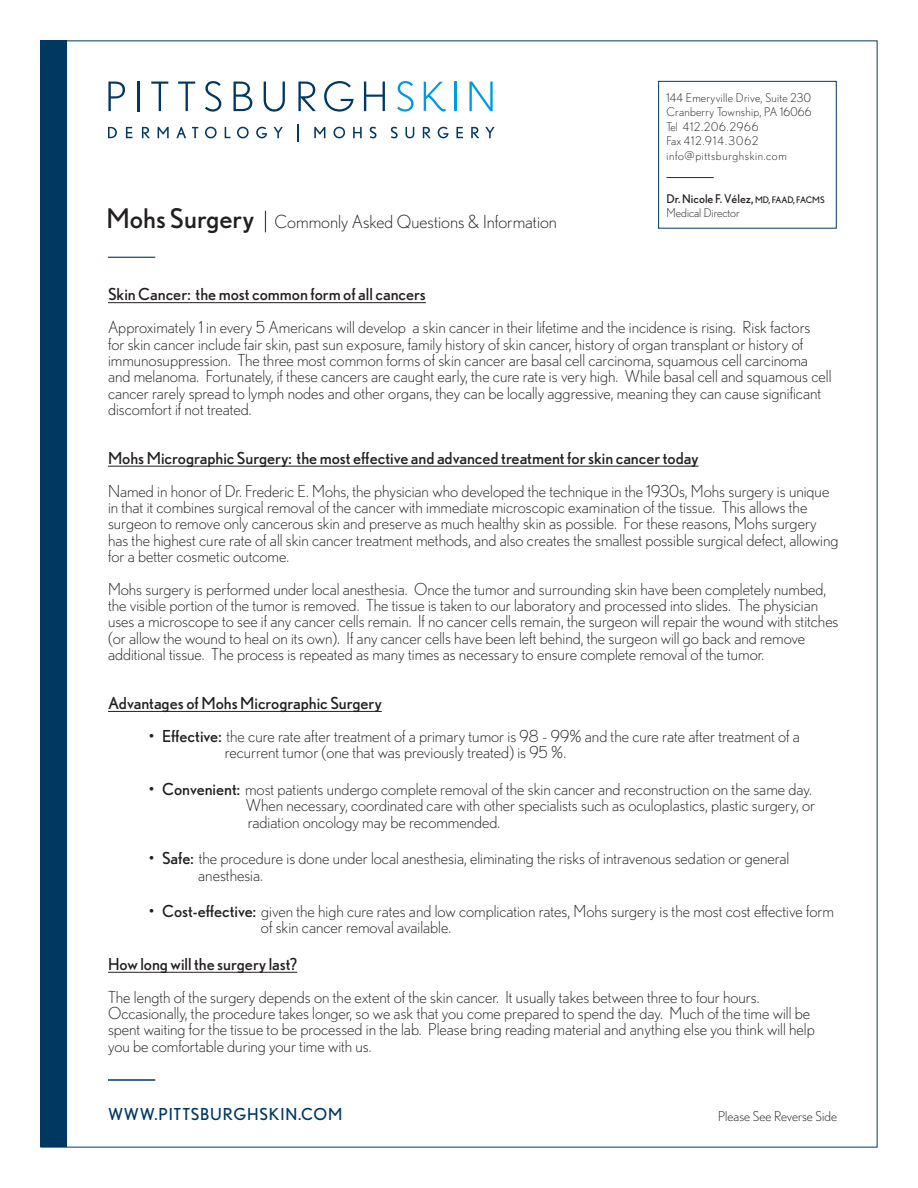
<style>
.page{position:relative;width:918px;height:1188px;background:#fff}
.page>*{position:absolute;margin:0;border:0;box-sizing:border-box;transform-origin:0 0}
.t1{font:27px "Nobel";color:#231f20}
.t2{font:300 18px "Nobel";color:#231f20}
.t3{font:300 16.5px/16.4px "Nobel";color:#231f20}
.t4{font:16.5px "Nobel";color:#231f20}
.t5{font:16.5px "Nobel";letter-spacing:.05em;color:#003861}
.t6{font:300 13.5px "Nobel";color:#231f20}
.t7{font:300 12px "Nobel";letter-spacing:.02em;color:#231f20}
.t8{font:12px "Nobel";color:#231f20}
.t9{font:300 12px "Nobel";letter-spacing:.05em;color:#231f20}
.t10{font:300 12px "Nobel";letter-spacing:.065em;color:#231f20}
.t11{font:300 12px "Nobel";letter-spacing:.1em;color:#231f20}
.t12{font:300 12px "Nobel";color:#231f20}
.s1{font-size:9px}
.s2{font-weight:400}
</style>
<div class="page">
<div style="left:658px;top:81px;width:179px;height:148px;border:1px solid #003861"></div>
<svg style="left:108px;top:82px;width:17px;height:29px"></svg>
<hr style="left:137px;top:82px;width:3px;height:29px;background:#bfbfbf">
<svg style="left:151px;top:82px;width:17px;height:29px"></svg>
<svg style="left:178px;top:82px;width:17px;height:29px"></svg>
<svg style="left:205px;top:81px;width:16px;height:31px"></svg>
<svg style="left:234px;top:82px;width:18px;height:29px"></svg>
<svg style="left:264px;top:82px;width:21px;height:30px"></svg>
<svg style="left:298px;top:82px;width:18px;height:29px"></svg>
<svg style="left:324px;top:81px;width:30px;height:31px"></svg>
<svg style="left:364px;top:82px;width:21px;height:29px"></svg>
<svg style="left:397px;top:81px;width:17px;height:31px"></svg>
<hr style="left:454px;top:82px;width:3px;height:29px;background:#009bde">
<svg style="left:469px;top:82px;width:24px;height:29px"></svg>
<svg style="left:424px;top:82px;width:22px;height:30px"></svg>
<svg style="left:108px;top:127px;width:9px;height:11px"></svg>
<svg style="left:126px;top:127px;width:7px;height:11px"></svg>
<svg style="left:142px;top:127px;width:8px;height:11px"></svg>
<svg style="left:158px;top:127px;width:11px;height:11px"></svg>
<svg style="left:176px;top:127px;width:10px;height:11px"></svg>
<svg style="left:192px;top:127px;width:6px;height:11px"></svg>
<svg style="left:205px;top:127px;width:12px;height:11px"></svg>
<svg style="left:225px;top:127px;width:6px;height:11px"></svg>
<svg style="left:237px;top:127px;width:12px;height:11px"></svg>
<svg style="left:256px;top:127px;width:11px;height:11px"></svg>
<svg style="left:273px;top:127px;width:10px;height:11px"></svg>
<svg style="left:314px;top:127px;width:11px;height:11px"></svg>
<svg style="left:333px;top:127px;width:12px;height:11px"></svg>
<svg style="left:353px;top:127px;width:9px;height:11px"></svg>
<svg style="left:370px;top:127px;width:7px;height:11px"></svg>
<svg style="left:391px;top:127px;width:7px;height:11px"></svg>
<svg style="left:405px;top:127px;width:9px;height:11px"></svg>
<svg style="left:423px;top:127px;width:8px;height:11px"></svg>
<svg style="left:438px;top:127px;width:11px;height:11px"></svg>
<svg style="left:456px;top:127px;width:7px;height:11px"></svg>
<svg style="left:471px;top:127px;width:8px;height:11px"></svg>
<svg style="left:485px;top:127px;width:10px;height:11px"></svg>
<svg style="left:298px;top:124px;width:1px;height:18px"></svg>
<hr style="left:108px;top:302px;width:318px;height:1px;background:#231f20">
<hr style="left:108px;top:466px;width:591px;height:1px;background:#231f20">
<hr style="left:108px;top:711px;width:274px;height:1px;background:#231f20">
<hr style="left:108px;top:972px;width:189px;height:1px;background:#231f20">
<div style="left:40px;top:40px;width:28px;height:1108px;background:#003861"></div>
<hr style="left:108px;top:1079px;width:47px;height:2px;background:#003861">
<hr style="left:108px;top:257px;width:47px;height:1px;background:#003861">
<hr style="left:667px;top:177px;width:47px;height:1px;background:#003861">
<svg style="left:265px;top:211px;width:1px;height:21px"></svg>
<p class="t7" style="left:667px;top:91px;width:146px">144 Emeryville Drive, Suite 230</p>
<p class="t7" style="left:667px;top:105px;width:147px">Cranberry Township, PA 16066</p>
<p class="t10" style="left:667px;top:120px;width:94px">Tel 412.206.2966</p>
<p class="t11" style="left:667px;top:134px;width:93px">Fax 412.914.3062</p>
<p class="t9" style="left:667px;top:148px;width:122px">info@pittsburghskin.com</p>
<p class="t8" style="left:667px;top:192px;width:160px">Dr. Nicole F. Vélez, <span class="s1">MD, FAAD, FACMS</span></p>
<p class="t1" style="left:106px;top:203px;width:149px">Mohs Surgery</p>
<p class="t12" style="left:667px;top:206px;width:75px">Medical Director</p>
<p class="t2" style="left:274px;top:212px;width:284px">Commonly Asked Questions &amp; Information</p>
<p class="t4" style="left:108px;top:285px;width:319px">Skin Cancer: the most common form of all cancers</p>
<p class="t3" style="left:108px;top:319px;width:725px">Approximately 1 in every 5 Americans will develop a skin cancer in their lifetime and the incidence is rising. Risk factors<br>for skin cancer include fair skin, past sun exposure, family history of skin cancer, history of organ transplant or history of immunosuppression. The three most common forms of skin cancer are basal cell carcinoma, squamous cell carcinoma and melanoma. Fortunately, if these cancers are caught early, the cure rate is very high. While basal cell and squamous cell cancer rarely spread to lymph nodes and other organs, they can be locally aggressive, meaning they can cause significant discomfort if not treated.</p>
<p class="t4" style="left:108px;top:449px;width:592px">Mohs Micrographic Surgery: the most effective and advanced treatment for skin cancer today</p>
<p class="t3" style="left:108px;top:482px;width:732px">Named in honor of Dr. Frederic E. Mohs, the physician who developed the technique in the 1930s, Mohs surgery is unique in that it combines surgical removal of the cancer with immediate microscopic examination of the tissue. This allows the surgeon to remove only cancerous skin and preserve as much healthy skin as possible. For these reasons, Mohs surgery has the highest cure rate of all skin cancer treatment methods, and also creates the smallest possible surgical defect, allowing for a better cosmetic outcome.</p>
<p class="t3" style="left:108px;top:581px;width:732px">Mohs surgery is performed under local anesthesia. Once the tumor and surrounding skin have been completely numbed, the visible portion of the tumor is removed. The tissue is taken to our laboratory and processed into slides. The physician uses a microscope to see if any cancer cells remain. If no cancer cells remain, the surgeon will repair the wound with stitches (or allow the wound to heal on its own). If any cancer cells have been left behind, the surgeon will go back and remove additional tissue. The process is repeated as many times as necessary to ensure complete removal of the tumor.</p>
<p class="t4" style="left:108px;top:694px;width:275px">Advantages of Mohs Micrographic Surgery</p>
<p class="t3" style="left:225px;top:728px;width:577px;text-indent:-76px"><span class="s2">• Effective:</span> the cure rate after treatment of a primary tumor is 98 - 99% and the cure rate after treatment of a recurrent tumor (one that was previously treated) is 95 %.</p>
<p class="t3" style="left:246px;top:781px;width:571px;text-indent:-97px"><span class="s2">• Convenient:</span> most patients undergo complete removal of the skin cancer and reconstruction on the same day.<br>When necessary, coordinated care with other specialists such as oculoplastics, plastic surgery, or radiation oncology may be recommended.</p>
<p class="t3" style="left:198px;top:850px;width:593px;text-indent:-50px"><span class="s2">• Safe:</span> the procedure is done under local anesthesia, eliminating the risks of intravenous sedation or general anesthesia.</p>
<p class="t3" style="left:261px;top:903px;width:574px;text-indent:-112px"><span class="s2">• Cost-effective:</span> given the high cure rates and low complication rates, Mohs surgery is the most cost effective form of skin cancer removal available.</p>
<p class="t4" style="left:108px;top:955px;width:191px">How long will the surgery last?</p>
<p class="t3" style="left:108px;top:989px;width:708px">The length of the surgery depends on the extent of the skin cancer. It usually takes between three to four hours.<br>Occasionally, the procedure takes longer, so we ask that you come prepared to spend the day. Much of the time will be spent waiting for the tissue to be processed in the lab. Please bring reading material and anything else you think will help you be comfortable during your time with us.</p>
<p class="t5" style="left:108px;top:1105px;width:236px">WWW.PITTSBURGHSKIN.COM</p>
<p class="t6" style="left:718px;top:1108px;width:120px">Please See Reverse Side</p>
</div>
